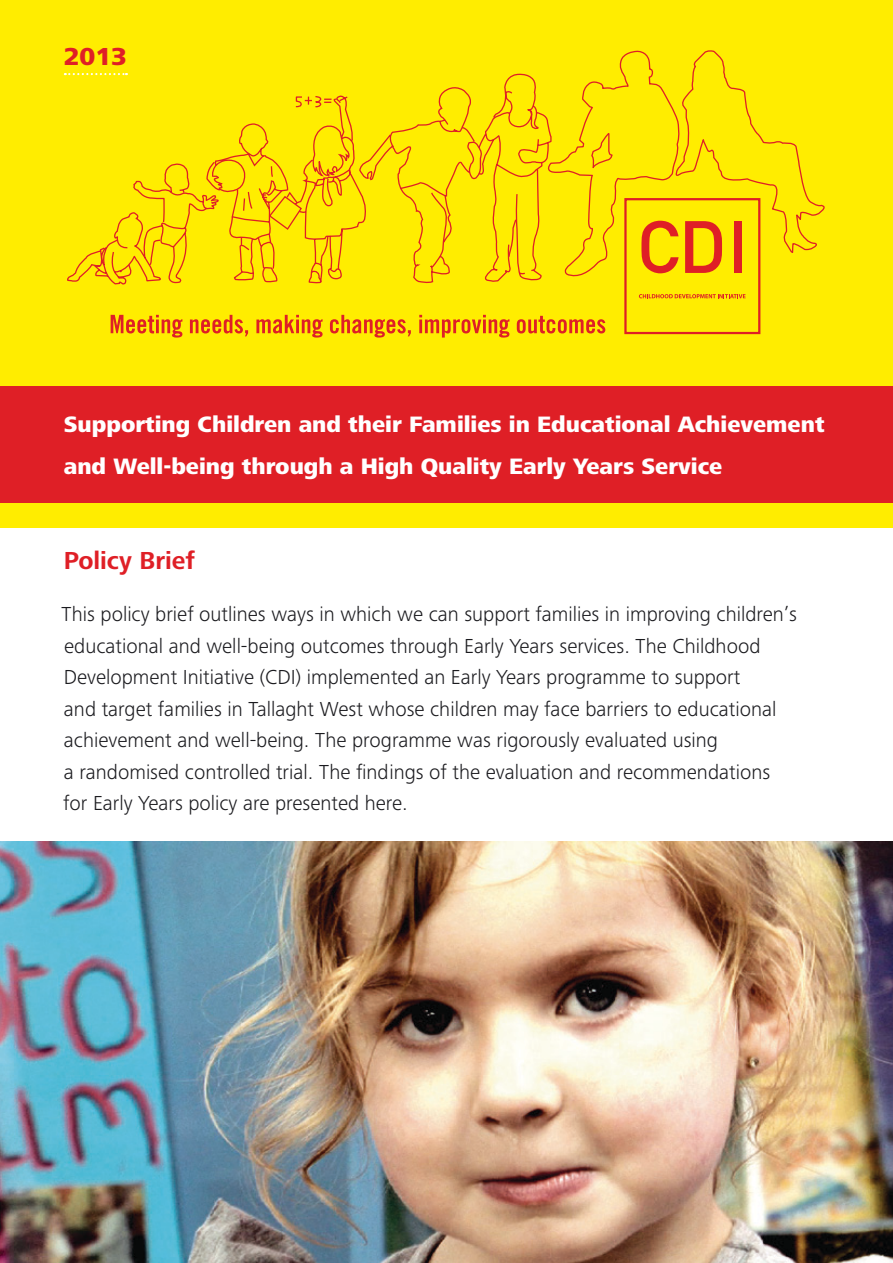
<style>
.page{position:relative;width:893px;height:1263px;background:#fff}
.page>*{position:absolute;margin:0;border:0;box-sizing:border-box;transform-origin:0 0}
.t1{font:700 25.5px "Frutiger Next Pro";color:#df1f26}
.t2{font:800 25.5px "Frutiger Next Pro";color:#df1f26}
.t3{font:800 23.1px/42px "Frutiger Next Pro";color:#fff}
.t4{font:300 21px/31.5px "Frutiger Next Pro";color:#1b1b1f}
</style>
<div class="page">
<div style="left:0;top:0;width:893px;height:527px;background:#ffed00"></div>
<svg style="left:111px;top:315px;width:71px;height:23px"></svg>
<svg style="left:190px;top:315px;width:58px;height:21px"></svg>
<svg style="left:256px;top:315px;width:67px;height:23px"></svg>
<svg style="left:330px;top:315px;width:81px;height:23px"></svg>
<svg style="left:419px;top:315px;width:90px;height:23px"></svg>
<svg style="left:517px;top:316px;width:88px;height:17px"></svg>
<div style="left:624px;top:198px;width:136px;height:136px;border:2px solid #df1f26"></div>
<svg style="left:67px;top:50px;width:758px;height:249px"></svg>
<svg style="left:641px;top:221px;width:38px;height:52px"></svg>
<svg style="left:685px;top:221px;width:37px;height:52px"></svg>
<div style="left:734px;top:221px;width:8px;height:52px;background:#df1f26"></div>
<svg style="left:639px;top:294px;width:106px;height:4px"></svg>
<div style="left:0;top:386px;width:893px;height:117px;background:#df1f26"></div>
<svg style="left:65px;top:73px;width:62px;height:2px"></svg>
<img style="left:0;top:842px;width:893px;height:421px">
<p class="t2" style="left:64px;top:41px;width:65px">2013</p>
<p class="t3" style="left:64px;top:403px;width:762px">Supporting Children and their Families in Educational Achievement and Well-being through a High Quality Early Years Service</p>
<p class="t1" style="left:64px;top:545px;width:132px">Policy Brief</p>
<p class="t4" style="left:61px;top:598px;width:737px">This policy brief outlines ways in which we can support families in improving children’s educational and well-being outcomes through Early Years services. The Childhood Development Initiative (CDI) implemented an Early Years programme to support<br>and target families in Tallaght West whose children may face barriers to educational achievement and well-being. The programme was rigorously evaluated using<br>a randomised controlled trial. The findings of the evaluation and recommendations for Early Years policy are presented here.</p>
</div>
